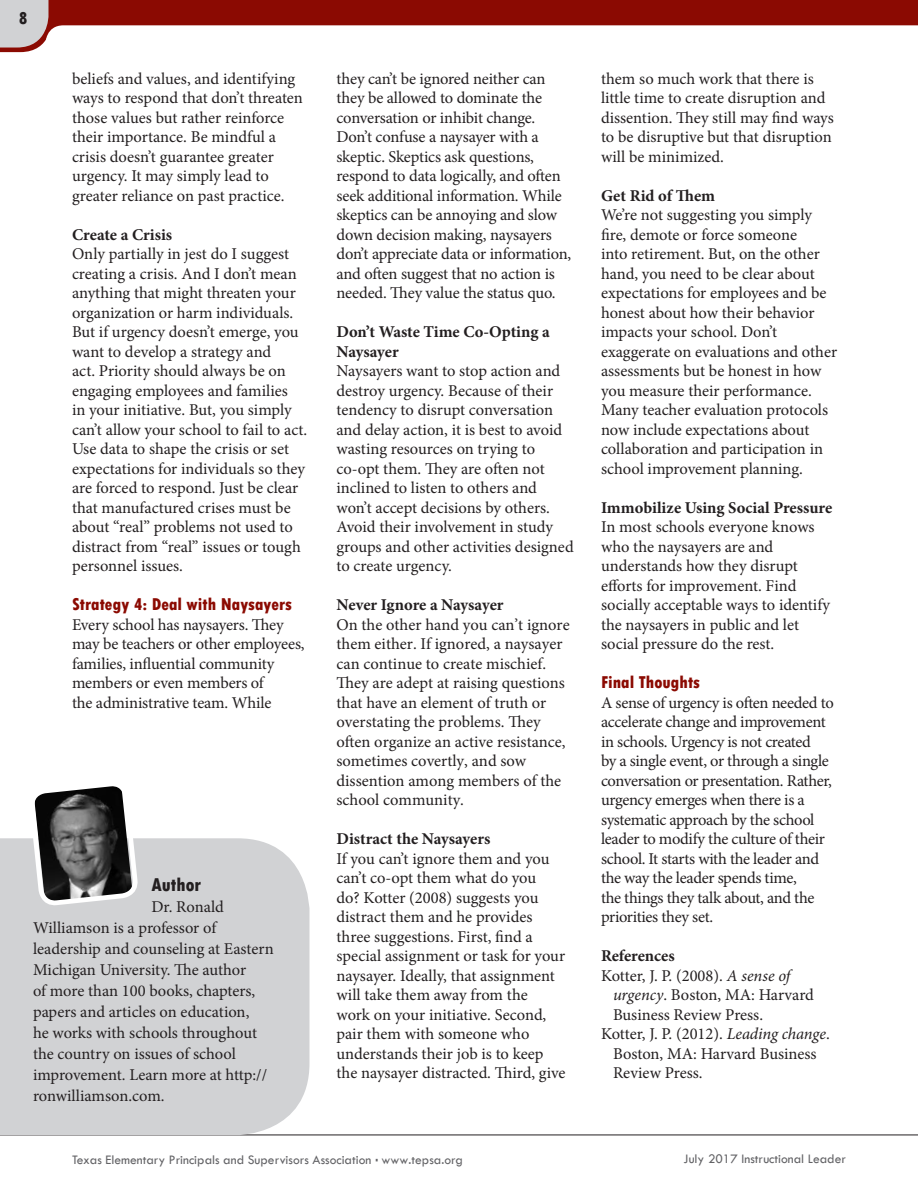
<style>
.page{position:relative;width:918px;height:1188px;background:#fff}
.page>*{position:absolute;margin:0;border:0;box-sizing:border-box;transform-origin:0 0}
.t1{font:800 condensed 19.5px "Tw Cen";color:#231f20}
.t2{font:800 condensed 18px "Tw Cen";color:#8b0a02}
.t3{font:800 condensed 18px "Tw Cen";color:#231f20}
.t4{font:16.5px/19.5px "Minion Pro";letter-spacing:-.005em;color:#231f20}
.t5{font:700 16.5px/19.5px "Minion Pro";letter-spacing:-.005em;color:#231f20}
.t6{font:13.5px "Tw Cen";color:#636366}
.s1{font-style:italic}
</style>
<div class="page">
<hr style="left:0;top:1135px;width:918px;height:1px;background:#231f20">
<svg style="left:0;top:0;width:918px;height:53px"></svg>
<div style="left:0;top:838px;width:309px;height:297px;background:#d1d2d4"></div>
<svg style="left:31px;top:786px;width:106px;height:196px"></svg>
<p class="t3" style="left:19px;top:8px;width:10px">8</p>
<p class="t4" style="left:72px;top:69px;width:233px">beliefs and values, and identifying ways to respond that don’t threaten those values but rather reinforce their importance. Be mindful a crisis doesn’t guarantee greater urgency. It may simply lead to greater reliance on past practice.</p>
<p class="t5" style="left:72px;top:225px;width:102px">Create a Crisis</p>
<p class="t4" style="left:72px;top:245px;width:237px">Only partially in jest do I suggest creating a crisis. And I don’t mean anything that might threaten your organization or harm individuals.<br>But if urgency doesn’t emerge, you want to develop a strategy and<br>act. Priority should always be on engaging employees and families<br>in your initiative. But, you simply can’t allow your school to fail to act.<br>Use data to shape the crisis or set expectations for individuals so they are forced to respond. Just be clear that manufactured crises must be about “real” problems not used to distract from “real” issues or tough personnel issues.</p>
<p class="t2" style="left:72px;top:594px;width:222px">Strategy 4: Deal with Naysayers</p>
<p class="t4" style="left:72px;top:615px;width:234px">Every school has naysayers. They may be teachers or other employees, families, influential community members or even members of<br>the administrative team. While</p>
<p class="t1" style="left:152px;top:873px;width:51px">Author</p>
<p class="t4" style="left:33px;top:896px;width:242px;line-height:21px;text-indent:118px">Dr. Ronald<br>Williamson is a professor of leadership and counseling at Eastern<br>Michigan University. The author<br>of more than 100 books, chapters, papers and articles on education,<br>he works with schools throughout the country on issues of school improvement. Learn more at http:// ronwilliamson.com.</p>
<p class="t4" style="left:336px;top:69px;width:236px">they can’t be ignored neither can they be allowed to dominate the conversation or inhibit change.<br>Don’t confuse a naysayer with a skeptic. Skeptics ask questions, respond to data logically, and often seek additional information. While skeptics can be annoying and slow down decision making, naysayers don’t appreciate data or information, and often suggest that no action is needed. They value the status quo.</p>
<p class="t5" style="left:336px;top:322px;width:215px">Don’t Waste Time Co-Opting a<br>Naysayer</p>
<p class="t4" style="left:336px;top:362px;width:239px">Naysayers want to stop action and destroy urgency. Because of their tendency to disrupt conversation and delay action, it is best to avoid wasting resources on trying to co-opt them. They are often not inclined to listen to others and won’t accept decisions by others.<br>Avoid their involvement in study groups and other activities designed to create urgency.</p>
<p class="t5" style="left:336px;top:595px;width:168px">Never Ignore a Naysayer</p>
<p class="t4" style="left:336px;top:615px;width:235px">On the other hand you can’t ignore them either. If ignored, a naysayer can continue to create mischief.<br>They are adept at raising questions that have an element of truth or overstating the problems. They often organize an active resistance, sometimes covertly, and sow dissention among members of the school community.</p>
<p class="t5" style="left:336px;top:829px;width:155px">Distract the Naysayers</p>
<p class="t4" style="left:336px;top:849px;width:231px">If you can’t ignore them and you can’t co-opt them what do you<br>do? Kotter (2008) suggests you distract them and he provides three suggestions. First, find a special assignment or task for your naysayer. Ideally, that assignment will take them away from the<br>work on your initiative. Second, pair them with someone who understands their job is to keep the naysayer distracted. Third, give</p>
<p class="t4" style="left:601px;top:69px;width:234px">them so much work that there is little time to create disruption and dissention. They still may find ways to be disruptive but that disruption will be minimized.</p>
<p class="t5" style="left:601px;top:186px;width:116px">Get Rid of Them</p>
<p class="t4" style="left:601px;top:206px;width:238px">We’re not suggesting you simply fire, demote or force someone<br>into retirement. But, on the other hand, you need to be clear about expectations for employees and be honest about how their behavior impacts your school. Don’t exaggerate on evaluations and other assessments but be honest in how you measure their performance.<br>Many teacher evaluation protocols now include expectations about collaboration and participation in school improvement planning.</p>
<p class="t5" style="left:601px;top:498px;width:233px">Immobilize Using Social Pressure</p>
<p class="t4" style="left:601px;top:518px;width:231px">In most schools everyone knows who the naysayers are and understands how they disrupt efforts for improvement. Find socially acceptable ways to identify the naysayers in public and let social pressure do the rest.</p>
<p class="t2" style="left:601px;top:672px;width:101px">Final Thoughts</p>
<p class="t4" style="left:601px;top:693px;width:234px">A sense of urgency is often needed to accelerate change and improvement in schools. Urgency is not created<br>by a single event, or through a single conversation or presentation. Rather, urgency emerges when there is a systematic approach by the school leader to modify the culture of their school. It starts with the leader and the way the leader spends time,<br>the things they talk about, and the priorities they set.</p>
<p class="t5" style="left:601px;top:946px;width:75px">References</p>
<p class="t4" style="left:601px;top:966px;width:191px">Kotter, J. P. (2008). <span class="s1">A sense of</span></p>
<p class="t4" style="left:613px;top:986px;width:202px"><span class="s1">urgency</span>. Boston, MA: Harvard</p>
<p class="t4" style="left:613px;top:1005px;width:152px">Business Review Press.</p>
<p class="t4" style="left:601px;top:1025px;width:230px">Kotter, J. P. (2012). <span class="s1">Leading change</span>.</p>
<p class="t4" style="left:613px;top:1044px;width:205px">Boston, MA: Harvard Business</p>
<p class="t4" style="left:613px;top:1064px;width:91px">Review Press.</p>
<p class="t6" style="left:72px;top:1152px;width:393px">Texas Elementary Principals and Supervisors Association www.tepsa.org</p>
<p class="t6" style="left:684px;top:1150px;width:164px">July 2017 Instructional Leader</p>
</div>
